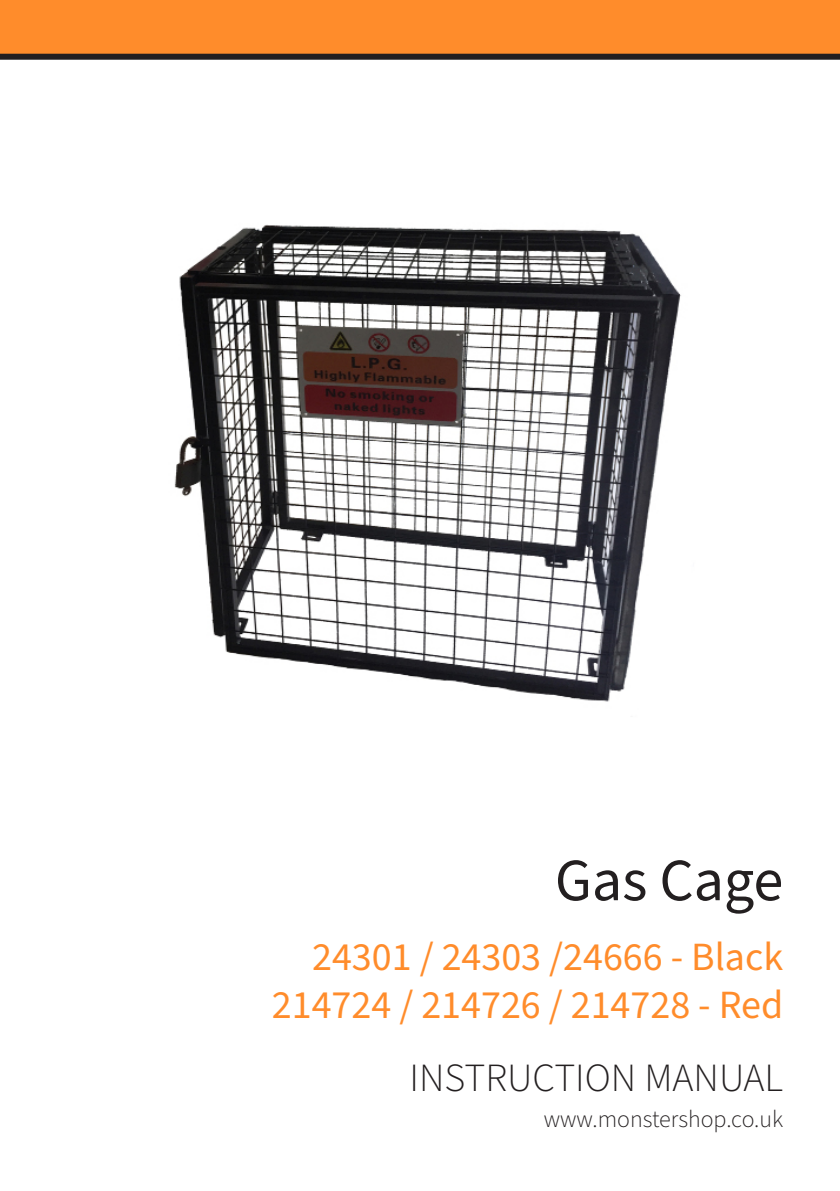
<style>
.page{position:relative;width:840px;height:1191px;background:#fff}
.page>*{position:absolute;margin:0;border:0;box-sizing:border-box;transform-origin:0 0}
.t1{font:60px "Source Sans Pro";color:#231f20}
.t2{font:40px "Source Sans Pro";color:#ff8c2b}
.t3{font:300 40px "Source Sans Pro";color:#231f20}
.t4{font:300 24px "Source Sans Pro";color:#231f20}
</style>
<div class="page">
<div style="left:0;top:0;width:839px;height:57px;background:#ff8c2b"></div>
<div style="left:0;top:54px;width:839px;height:6px;background:#231f20"></div>
<img style="left:174px;top:224px;width:507px;height:478px">
<p class="t1" style="left:554px;top:840px;width:230px">Gas Cage</p>
<p class="t2" style="left:312px;top:929px;width:472px">24301 / 24303 /24666 - Black</p>
<p class="t2" style="left:272px;top:977px;width:512px">214724 / 214726 / 214728 - Red</p>
<p class="t3" style="left:409px;top:1051px;width:375px">INSTRUCTION MANUAL</p>
<p class="t4" style="left:543px;top:1102px;width:241px">www.monstershop.co.uk</p>
</div>
